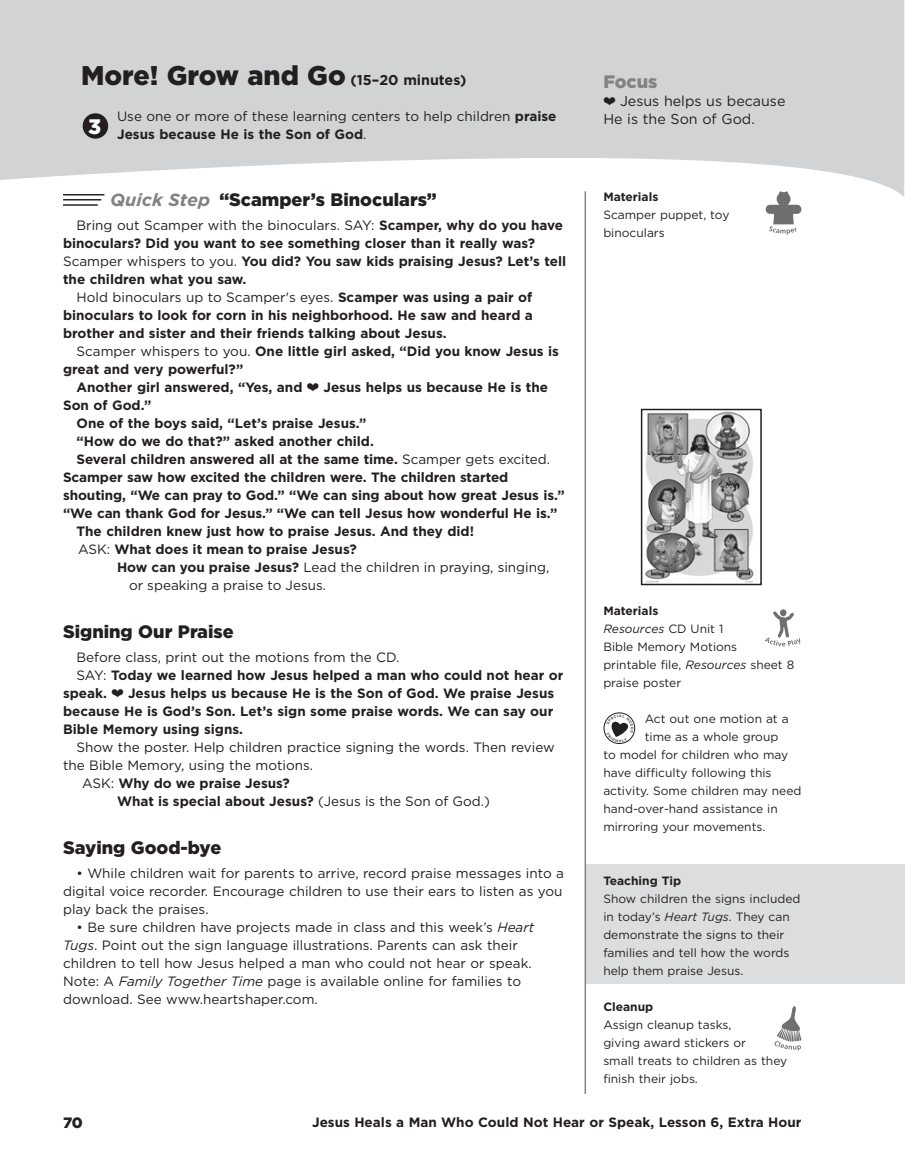
<style>
.page{position:relative;width:905px;height:1175px;background:#fff}
.page>*{position:absolute;margin:0;border:0;box-sizing:border-box;transform-origin:0 0}
.t1{font:900 27px "Gotham";color:#231f20}
.t2{font:900 18px "Gotham";color:#231f20}
.t3{font:900 18px "Gotham";color:#808285}
.t4{font:900 15px "Gotham";color:#231f20}
.t5{font:14.25px/18px "Gotham";color:#231f20}
.t6{font:700 13.5px/18px "Gotham";color:#231f20;text-align:justify}
.t7{font:13.5px/18px "Gotham";color:#231f20}
.t8{font:12px/18px "Gotham";color:#231f20}
.t9{font:700 12px "Gotham";color:#231f20}
.s1{font-weight:700;font-size:14.25px}
.s2{font-weight:700}
.s3{font-weight:700;font-style:italic;font-size:17.55px;color:#808285}
.s4{font-weight:400}
.s5{font-style:italic}
</style>
<div class="page">
<svg style="left:904px;top:0;width:1px;height:182px"></svg>
<svg style="left:0;top:0;width:904px;height:197px;fill:#d1d3d4"></svg>
<div style="left:585px;top:863px;width:319px;height:120px;background:#dcddde"></div>
<hr style="left:63px;top:194px;width:41px;height:1px;background:#231f20">
<hr style="left:63px;top:199px;width:38px;height:1px;background:#231f20">
<hr style="left:63px;top:204px;width:35px;height:2px;background:#231f20">
<svg style="left:765px;top:609px;width:35px;height:37px"></svg>
<div style="left:604px;top:712px;width:31px;height:31px;border:1px solid #231f20;border-radius:50%"></div>
<svg style="left:606px;top:714px;width:27px;height:28px"></svg>
<hr style="left:584px;top:191px;width:2px;height:903px;background:#808285">
<div style="left:83px;top:113px;width:25px;height:26px;background:#231f20;border-radius:50%"></div>
<svg style="left:765px;top:191px;width:36px;height:44px"></svg>
<svg style="left:774px;top:1006px;width:27px;height:44px"></svg>
<img style="left:645px;top:412px;width:109px;height:170px">
<div style="left:640px;top:409px;width:121px;height:176px;border:2px solid #231f20"></div>
<svg style="left:603px;top:97px;width:12px;height:8px"></svg>
<h1 class="t1" style="left:81px;top:56px;width:387px">More! Grow and Go <span class="s1">(15–20 minutes)</span></h1>
<p class="t7" style="left:88px;top:107px;width:470px;text-indent:29px">Use one or more of these learning centers to help children <span class="s2">praise<br></span><sup>3</sup> <span class="s2">Jesus because He is the Son of God</span>.</p>
<h2 class="t2" style="left:110px;top:187px;width:328px"><span class="s3">Quick Step</span> “Scamper’s Binoculars”</h2>
<p class="t7" style="left:76px;top:215px;width:488px">Bring out Scamper with the binoculars. SAY: <span class="s2">Scamper, why do you have</span></p>
<p class="t6" style="left:63px;top:234px;width:473px">binoculars? Did you want to see something closer than it really was?</p>
<p class="t6" style="left:63px;top:252px;width:505px"><span class="s4">Scamper whispers to you.</span> You did? You saw kids praising Jesus? Let’s tell</p>
<p class="t6" style="left:63px;top:270px;width:185px">the children what you saw.</p>
<p class="t7" style="left:76px;top:287px;width:457px">Hold binoculars up to Scamper's eyes. <span class="s2">Scamper was using a pair of</span></p>
<p class="t6" style="left:63px;top:306px;width:471px">binoculars to look for corn in his neighborhood. He saw and heard a</p>
<p class="t6" style="left:63px;top:324px;width:385px">brother and sister and their friends talking about Jesus.</p>
<p class="t6" style="left:76px;top:342px;width:484px"><span class="s4">Scamper whispers to you.</span> One little girl asked, “Did you know Jesus is</p>
<p class="t6" style="left:63px;top:360px;width:182px">great and very powerful?”</p>
<p class="t6" style="left:76px;top:378px;width:227px">Another girl answered, “Yes, and</p>
<p class="t6" style="left:323px;top:378px;width:226px">Jesus helps us because He is the</p>
<p class="t6" style="left:63px;top:396px;width:90px">Son of God.”</p>
<p class="t6" style="left:76px;top:414px;width:291px">One of the boys said, “Let’s praise Jesus.”</p>
<p class="t6" style="left:76px;top:432px;width:299px">“How do we do that?” asked another child.</p>
<p class="t6" style="left:76px;top:450px;width:475px">Several children answered all at the same time. <span class="s4">Scamper gets excited.</span></p>
<p class="t6" style="left:63px;top:468px;width:447px">Scamper saw how excited the children were. The children started</p>
<p class="t6" style="left:63px;top:486px;width:503px">shouting, “We can pray to God.” “We can sing about how great Jesus is.”</p>
<p class="t6" style="left:63px;top:504px;width:495px">“We can thank God for Jesus.” “We can tell Jesus how wonderful He is.”</p>
<p class="t6" style="left:76px;top:522px;width:399px">The children knew just how to praise Jesus. And they did!</p>
<p class="t6" style="left:78px;top:540px;width:280px"><span class="s4">ASK:</span> What does it mean to praise Jesus?</p>
<p class="t7" style="left:117px;top:557px;width:434px"><span class="s2">How can you praise Jesus?</span> Lead the children in praying, singing,</p>
<p class="t7" style="left:129px;top:575px;width:198px">or speaking a praise to Jesus.</p>
<h2 class="t2" style="left:63px;top:619px;width:172px">Signing Our Praise</h2>
<p class="t7" style="left:76px;top:647px;width:324px">Before class, print out the motions from the CD.</p>
<p class="t6" style="left:76px;top:666px;width:488px"><span class="s4">SAY:</span> Today we learned how Jesus helped a man who could not hear or</p>
<p class="t6" style="left:63px;top:684px;width:46px">speak.</p>
<p class="t6" style="left:63px;top:684px;width:492px;text-indent:65px">Jesus helps us because He is the Son of God. We praise Jesus because He is God’s Son. Let’s sign some praise words. We can say our Bible Memory using signs.</p>
<p class="t7" style="left:76px;top:737px;width:479px">Show the poster. Help children practice signing the words. Then review</p>
<p class="t7" style="left:63px;top:755px;width:251px">the Bible Memory, using the motions.</p>
<p class="t6" style="left:82px;top:774px;width:209px"><span class="s4">ASK:</span> Why do we praise Jesus?</p>
<p class="t6" style="left:117px;top:792px;width:374px">What is special about Jesus? <span class="s4">(Jesus is the Son of God.)</span></p>
<h2 class="t2" style="left:63px;top:835px;width:160px">Saying Good-bye</h2>
<p class="t7" style="left:63px;top:863px;width:502px;text-align:justify;text-indent:14px">• While children wait for parents to arrive, record praise messages into a digital voice recorder. Encourage children to use their ears to listen as you play back the praises.</p>
<p class="t7" style="left:63px;top:917px;width:472px;text-indent:14px">• Be sure children have projects made in class and this week’s <span class="s5">Heart Tugs</span>. Point out the sign language illustrations. Parents can ask their children to tell how Jesus helped a man who could not hear or speak.<br>Note: A <span class="s5">Family Together Time</span> page is available online for families to download. See www.heartshaper.com.</p>
<h2 class="t3" style="left:603px;top:69px;width:56px">Focus</h2>
<p class="t5" style="left:603px;top:92px;width:184px;text-indent:17px">Jesus helps us because<br>He is the Son of God.</p>
<p class="t9" style="left:603px;top:189px;width:57px">Materials</p>
<p class="t8" style="left:603px;top:205px;width:128px">Scamper puppet, toy binoculars</p>
<p class="t8" style="left:603px;top:601px;width:192px"><span class="s2">Materials<br></span><span class="s5">Resources</span> CD Unit 1<br>Bible Memory Motions<br>printable file, <span class="s5">Resources</span> sheet 8 praise poster</p>
<p class="t8" style="left:644px;top:709px;width:145px">Act out one motion at a</p>
<p class="t8" style="left:644px;top:727px;width:135px">time as a whole group</p>
<p class="t8" style="left:603px;top:745px;width:186px">to model for children who may</p>
<p class="t8" style="left:603px;top:763px;width:170px">have difficulty following this</p>
<p class="t8" style="left:603px;top:781px;width:199px">activity. Some children may need</p>
<p class="t8" style="left:603px;top:799px;width:176px">hand-over-hand assistance in</p>
<p class="t8" style="left:603px;top:817px;width:164px">mirroring your movements.</p>
<p class="t9" style="left:603px;top:873px;width:79px">Teaching Tip</p>
<p class="t8" style="left:603px;top:889px;width:199px">Show children the signs included in today’s <span class="s5">Heart Tugs</span>. They can demonstrate the signs to their families and tell how the words help them praise Jesus.</p>
<p class="t9" style="left:603px;top:999px;width:51px">Cleanup</p>
<p class="t8" style="left:603px;top:1015px;width:185px">Assign cleanup tasks,<br>giving award stickers or<br>small treats to children as they finish their jobs.</p>
<p class="t4" style="left:63px;top:1112px;width:21px">70</p>
<p class="t6" style="left:312px;top:1113px;width:491px">Jesus Heals a Man Who Could Not Hear or Speak, Lesson 6, Extra Hour</p>
</div>
